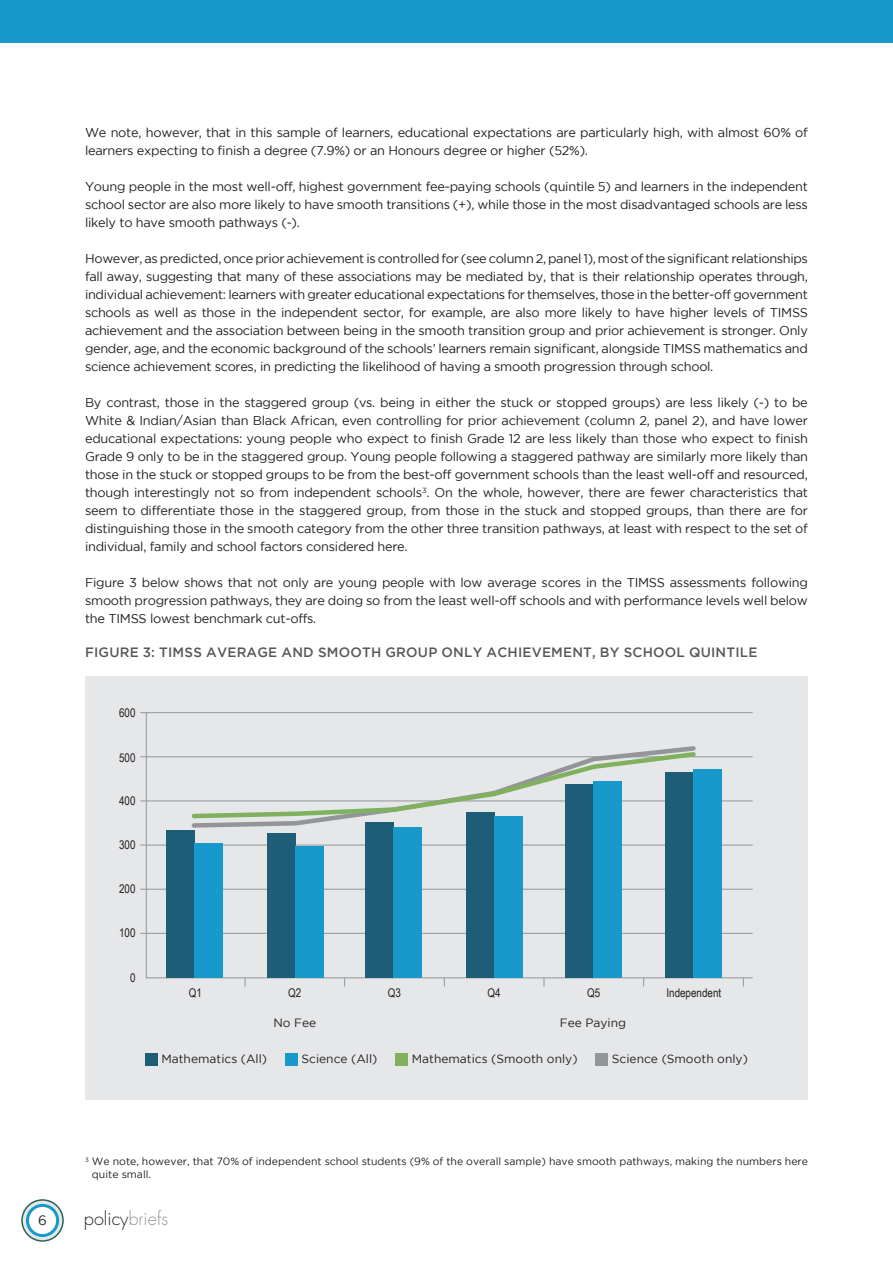
<style>
.page{position:relative;width:893px;height:1263px;background:#fff}
.page>*{position:absolute;margin:0;border:0;box-sizing:border-box;transform-origin:0 0}
.t1{font:300 18px "Futura";color:#231f20}
.Figure_heads{font:500 13.5px "Gotham";letter-spacing:.015em;color:#57585a}
.t2{font:13.5px "Gotham";color:#231f20}
.Body_copy{font:12.75px/18px "Gotham";letter-spacing:-.02em;color:#231f20;text-align:justify}
.Body_copy-2{font:12px "Gotham";color:#231f20}
.Subhead{font:12px "Arial Narrow";color:#231f20}
.Notes{font:10.5px/12.6px "Gotham";color:#231f20}
.s1{color:#939598}
</style>
<div class="page">
<div style="left:0;top:0;width:893px;height:43px;background:#1899cb"></div>
<svg style="left:22px;top:1200px;width:41px;height:41px"></svg>
<div style="left:21px;top:1199px;width:43px;height:43px;border:2px solid #28635a;border-radius:50%"></div>
<div style="left:27px;top:1205px;width:31px;height:30px;background:#fff;border-radius:50%"></div>
<div style="left:26px;top:1204px;width:33px;height:33px;border:3px solid #1899cb;border-radius:50%"></div>
<div style="left:85px;top:676px;width:723px;height:424px;background:#e6e7e9"></div>
<svg style="left:146px;top:713px;width:607px;height:265px"></svg>
<hr style="left:140px;top:712px;width:613px;height:1px;background:#939598">
<hr style="left:140px;top:756px;width:613px;height:1px;background:#939598">
<hr style="left:140px;top:800px;width:613px;height:1px;background:#939598">
<hr style="left:140px;top:845px;width:613px;height:1px;background:#939598">
<hr style="left:140px;top:889px;width:613px;height:1px;background:#939598">
<hr style="left:140px;top:933px;width:613px;height:1px;background:#939598">
<div style="left:145px;top:1052px;width:13px;height:13px;background:#1d5d77"></div>
<div style="left:285px;top:1052px;width:13px;height:13px;background:#1899cb"></div>
<div style="left:395px;top:1052px;width:13px;height:13px;background:#80b15f"></div>
<div style="left:596px;top:1052px;width:12px;height:13px;background:#939598"></div>
<div style="left:166px;top:830px;width:29px;height:148px;background:#1d5d77"></div>
<div style="left:195px;top:843px;width:28px;height:135px;background:#1899cb"></div>
<div style="left:267px;top:833px;width:29px;height:145px;background:#1d5d77"></div>
<div style="left:296px;top:846px;width:28px;height:132px;background:#1899cb"></div>
<div style="left:366px;top:822px;width:28px;height:156px;background:#1d5d77"></div>
<div style="left:394px;top:827px;width:28px;height:151px;background:#1899cb"></div>
<div style="left:466px;top:812px;width:28px;height:166px;background:#1d5d77"></div>
<div style="left:494px;top:816px;width:28px;height:162px;background:#1899cb"></div>
<div style="left:566px;top:784px;width:28px;height:194px;background:#1d5d77"></div>
<div style="left:594px;top:781px;width:28px;height:197px;background:#1899cb"></div>
<div style="left:665px;top:772px;width:28px;height:206px;background:#1d5d77"></div>
<div style="left:693px;top:769px;width:29px;height:209px;background:#1899cb"></div>
<svg style="left:189px;top:743px;width:509px;height:87px"></svg>
<p class="Body_copy" style="left:85px;top:123px;width:724px">We note, however, that in this sample of learners, educational expectations are particularly high, with almost 60% of learners expecting to finish a degree (7.9%) or an Honours degree or higher (52%).</p>
<p class="Body_copy" style="left:85px;top:177px;width:724px">Young people in the most well-off, highest government fee-paying schools (quintile 5) and learners in the independent school sector are also more likely to have smooth transitions (+), while those in the most disadvantaged schools are less likely to have smooth pathways (-).</p>
<p class="Body_copy" style="left:85px;top:249px;width:724px">However, as predicted, once prior achievement is controlled for (see column 2, panel 1), most of the significant relationships fall away, suggesting that many of these associations may be mediated by, that is their relationship operates through, individual achievement: learners with greater educational expectations for themselves, those in the better-off government schools as well as those in the independent sector, for example, are also more likely to have higher levels of TIMSS achievement and the association between being in the smooth transition group and prior achievement is stronger. Only gender, age, and the economic background of the schools’ learners remain significant, alongside TIMSS mathematics and science achievement scores, in predicting the likelihood of having a smooth progression through school.</p>
<p class="Body_copy" style="left:85px;top:393px;width:724px">By contrast, those in the staggered group (vs. being in either the stuck or stopped groups) are less likely (-) to be White &amp; Indian/Asian than Black African, even controlling for prior achievement (column 2, panel 2), and have lower educational expectations: young people who expect to finish Grade 12 are less likely than those who expect to finish Grade 9 only to be in the staggered group. Young people following a staggered pathway are similarly more likely than those in the stuck or stopped groups to be from the best-off government schools than the least well-off and resourced, though interestingly not so from independent schools<sup>3</sup>. On the whole, however, there are fewer characteristics that seem to differentiate those in the staggered group, from those in the stuck and stopped groups, than there are for distinguishing those in the smooth category from the other three transition pathways, at least with respect to the set of individual, family and school factors considered here.</p>
<p class="Body_copy" style="left:85px;top:573px;width:724px">Figure 3 below shows that not only are young people with low average scores in the TIMSS assessments following smooth progression pathways, they are doing so from the least well-off schools and with performance levels well below the TIMSS lowest benchmark cut-offs.</p>
<p class="Figure_heads" style="left:85px;top:645px;width:674px">FIGURE 3: TIMSS AVERAGE AND SMOOTH GROUP ONLY ACHIEVEMENT, BY SCHOOL QUINTILE</p>
<p class="Subhead" style="left:119px;top:704px;width:18px">600</p>
<p class="Subhead" style="left:119px;top:748px;width:18px">500</p>
<p class="Subhead" style="left:119px;top:792px;width:18px">400</p>
<p class="Subhead" style="left:119px;top:836px;width:18px">300</p>
<p class="Subhead" style="left:119px;top:880px;width:18px">200</p>
<p class="Subhead" style="left:119px;top:924px;width:18px">100</p>
<p class="Subhead" style="left:130px;top:969px;width:7px">0</p>
<p class="Subhead" style="left:189px;top:984px;width:15px">Q1</p>
<p class="Subhead" style="left:288px;top:984px;width:15px">Q2</p>
<p class="Subhead" style="left:388px;top:984px;width:15px">Q3</p>
<p class="Subhead" style="left:488px;top:984px;width:15px">Q4</p>
<p class="Subhead" style="left:587px;top:984px;width:15px">Q5</p>
<p class="Subhead" style="left:666px;top:984px;width:56px">Independent</p>
<p class="Body_copy-2" style="left:273px;top:1016px;width:44px">No Fee</p>
<p class="Body_copy-2" style="left:560px;top:1016px;width:68px">Fee Paying</p>
<p class="Body_copy-2" style="left:161px;top:1052px;width:107px">Mathematics (All)</p>
<p class="Body_copy-2" style="left:301px;top:1052px;width:77px">Science (All)</p>
<p class="Body_copy-2" style="left:412px;top:1052px;width:167px">Mathematics (Smooth only)</p>
<p class="Body_copy-2" style="left:612px;top:1052px;width:137px">Science (Smooth only)</p>
<p class="Notes" style="left:92px;top:1155px;width:718px;text-indent:-7px"><sup>3</sup> We note, however, that 70% of independent school students (9% of the overall sample) have smooth pathways, making the numbers here quite small.</p>
<p class="t2" style="left:38px;top:1212px;width:10px">6</p>
<h1 class="t1" style="left:84px;top:1207px;width:86px">policy<span class="s1">briefs</span></h1>
</div>
